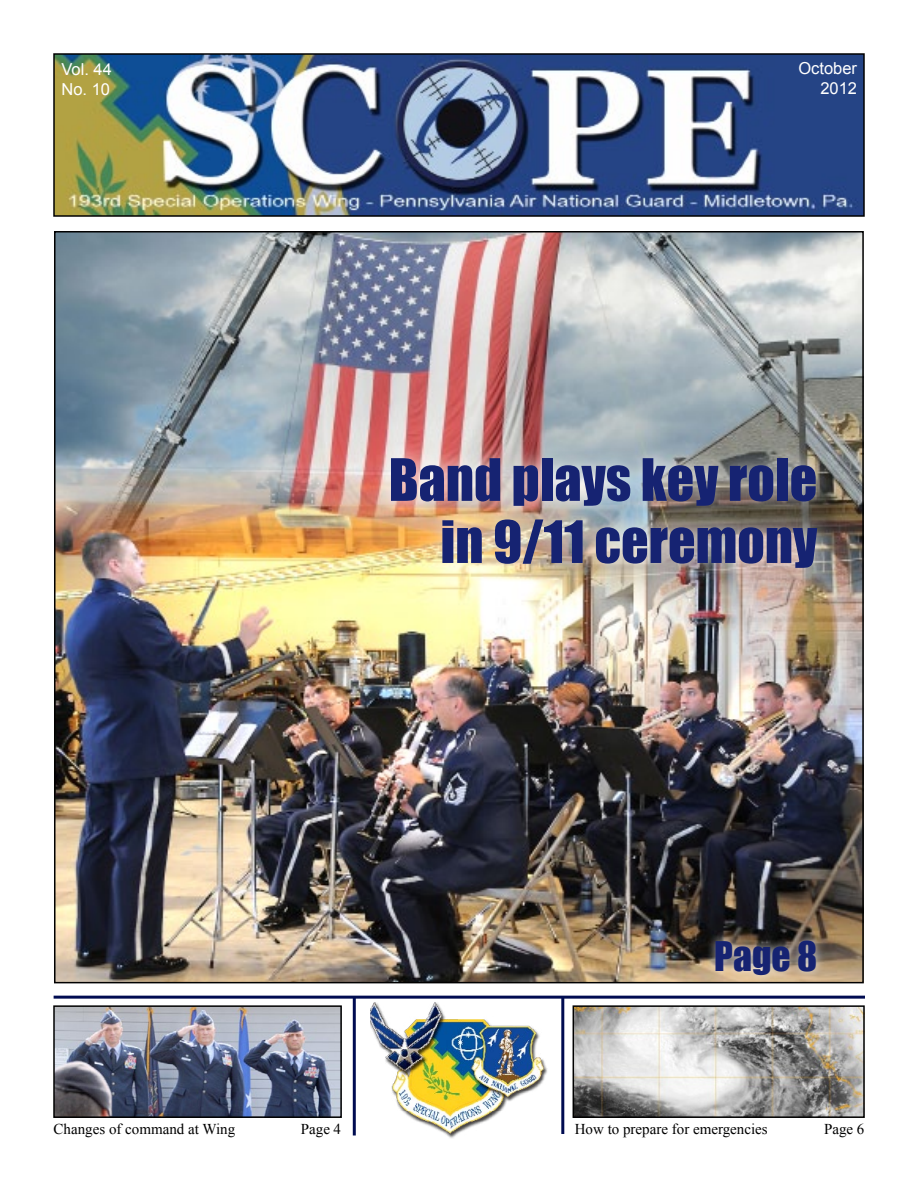
<style>
.page{position:relative;width:918px;height:1188px;background:#fff}
.page>*{position:absolute;margin:0;border:0;box-sizing:border-box;transform-origin:0 0}
.t1{font:54px/62.1px "Impact";color:#162372;text-align:right}
.t2{font:37.5px "Impact";color:#162372}
.t3{font:16.5px/19.8px "Arial";color:#fff}
.t4{font:15px "Times New Roman";color:#000}
</style>
<div class="page">
<img style="left:56px;top:56px;width:806px;height:158px">
<div style="left:53px;top:53px;width:812px;height:164px;border:2px solid #000"></div>
<hr style="left:54px;top:996px;width:811px;height:3px;background:#000c51">
<hr style="left:561px;top:997px;width:3px;height:137px;background:#000c51">
<hr style="left:353px;top:997px;width:3px;height:138px;background:#000c51">
<img style="left:370px;top:1002px;width:177px;height:136px">
<img style="left:56px;top:1008px;width:283px;height:107px">
<div style="left:53px;top:1005px;width:289px;height:113px;border:2px solid #000"></div>
<img style="left:576px;top:1008px;width:286px;height:107px">
<div style="left:573px;top:1005px;width:292px;height:113px;border:2px solid #000"></div>
<img style="left:57px;top:234px;width:804px;height:746px">
<div style="left:373px;top:440px;width:462px;height:146px;background:#fff;opacity:.75"></div>
<div style="left:706px;top:930px;width:120px;height:55px;background:#fff;opacity:.75"></div>
<p class="t3" style="left:62px;top:59px;width:52px">Vol. 44<br>No. 10</p>
<p class="t3" style="left:798px;top:59px;width:60px;text-align:right">October<br>2012</p>
<h1 class="t1" style="left:389px;top:447px;width:430px">Band plays key role in 9/11 ceremony</h1>
<h2 class="t2" style="left:714px;top:927px;width:105px">Page 8</h2>
<p class="t4" style="left:54px;top:1119px;width:183px">Changes of command at Wing</p>
<p class="t4" style="left:301px;top:1119px;width:42px">Page 4</p>
<p class="t4" style="left:575px;top:1119px;width:194px">How to prepare for emergencies</p>
<p class="t4" style="left:824px;top:1119px;width:42px">Page 6</p>
</div>
